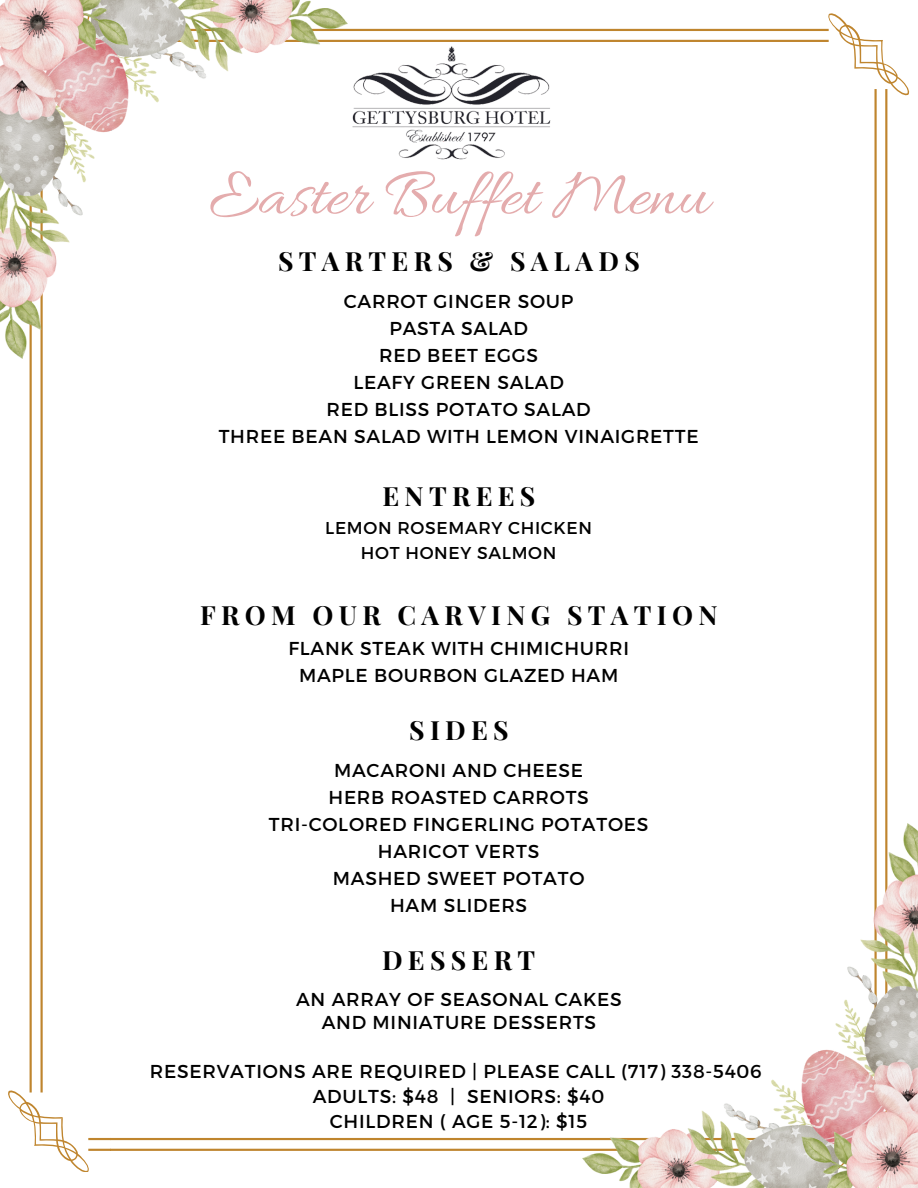
<style>
.page{position:relative;width:918px;height:1188px;background:#fff}
.page>*{position:absolute;margin:0;border:0;box-sizing:border-box;transform-origin:0 0}
.t1{font:69px "Allura";color:#e4acad}
.t2{font:700 26.55px "Playfair Display";letter-spacing:.2em;color:#000}
.t3{font:18.75px "Montserrat";letter-spacing:.04em;color:#000}
.t4{font:17.1px "Montserrat";letter-spacing:.04em;color:#000}
</style>
<div class="page">
<svg style="left:8px;top:359px;width:102px;height:792px"></svg>
<img style="left:583px;top:823px;width:335px;height:365px">
<img style="left:0;top:0;width:347px;height:359px">
<img style="left:352px;top:46px;width:199px;height:114px">
<p class="t1" style="left:209px;top:157px;width:502px">Easter Buffet Menu</p>
<p class="t2" style="left:278px;top:243px;width:363px">STARTERS &amp; SALADS</p>
<p class="t3" style="left:344px;top:289px;width:231px">CARROT GINGER SOUP</p>
<h2 class="t3" style="left:389px;top:316px;width:140px">PASTA SALAD</h2>
<p class="t3" style="left:379px;top:343px;width:161px">RED BEET EGGS</p>
<p class="t3" style="left:353px;top:370px;width:212px">LEAFY GREEN SALAD</p>
<p class="t3" style="left:327px;top:397px;width:266px">RED BLISS POTATO SALAD</p>
<p class="t3" style="left:219px;top:424px;width:481px">THREE BEAN SALAD WITH LEMON VINAIGRETTE</p>
<h2 class="t2" style="left:383px;top:477px;width:154px">ENTREES</h2>
<p class="t4" style="left:325px;top:517px;width:268px">LEMON ROSEMARY CHICKEN</p>
<p class="t4" style="left:361px;top:542px;width:197px">HOT HONEY SALMON</p>
<p class="t2" style="left:200px;top:596px;width:519px">FROM OUR CARVING STATION</p>
<p class="t3" style="left:288px;top:636px;width:342px">FLANK STEAK WITH CHIMICHURRI</p>
<p class="t3" style="left:299px;top:663px;width:321px">MAPLE BOURBON GLAZED HAM</p>
<p class="t2" style="left:409px;top:711px;width:101px">SIDES</p>
<p class="t3" style="left:334px;top:758px;width:251px">MACARONI AND CHEESE</p>
<h1 class="t3" style="left:328px;top:785px;width:262px">HERB ROASTED CARROTS</h1>
<h2 class="t3" style="left:269px;top:812px;width:381px">TRI-COLORED FINGERLING POTATOES</h2>
<p class="t3" style="left:378px;top:839px;width:163px">HARICOT VERTS</p>
<p class="t3" style="left:333px;top:866px;width:253px">MASHED SWEET POTATO</p>
<p class="t3" style="left:390px;top:893px;width:139px">HAM SLIDERS</p>
<p class="t2" style="left:382px;top:941px;width:155px">DESSERT</p>
<p class="t3" style="left:296px;top:987px;width:327px">AN ARRAY OF SEASONAL CAKES</p>
<p class="t3" style="left:322px;top:1011px;width:276px">AND MINIATURE DESSERTS</p>
<h2 class="t3" style="left:150px;top:1059px;width:613px">RESERVATIONS ARE REQUIRED | PLEASE CALL (717) 338-5406</h2>
<p class="t3" style="left:313px;top:1084px;width:293px">ADULTS: $48 | SENIORS: $40</p>
<p class="t3" style="left:330px;top:1109px;width:259px">CHILDREN ( AGE 5-12): $15</p>
</div>
